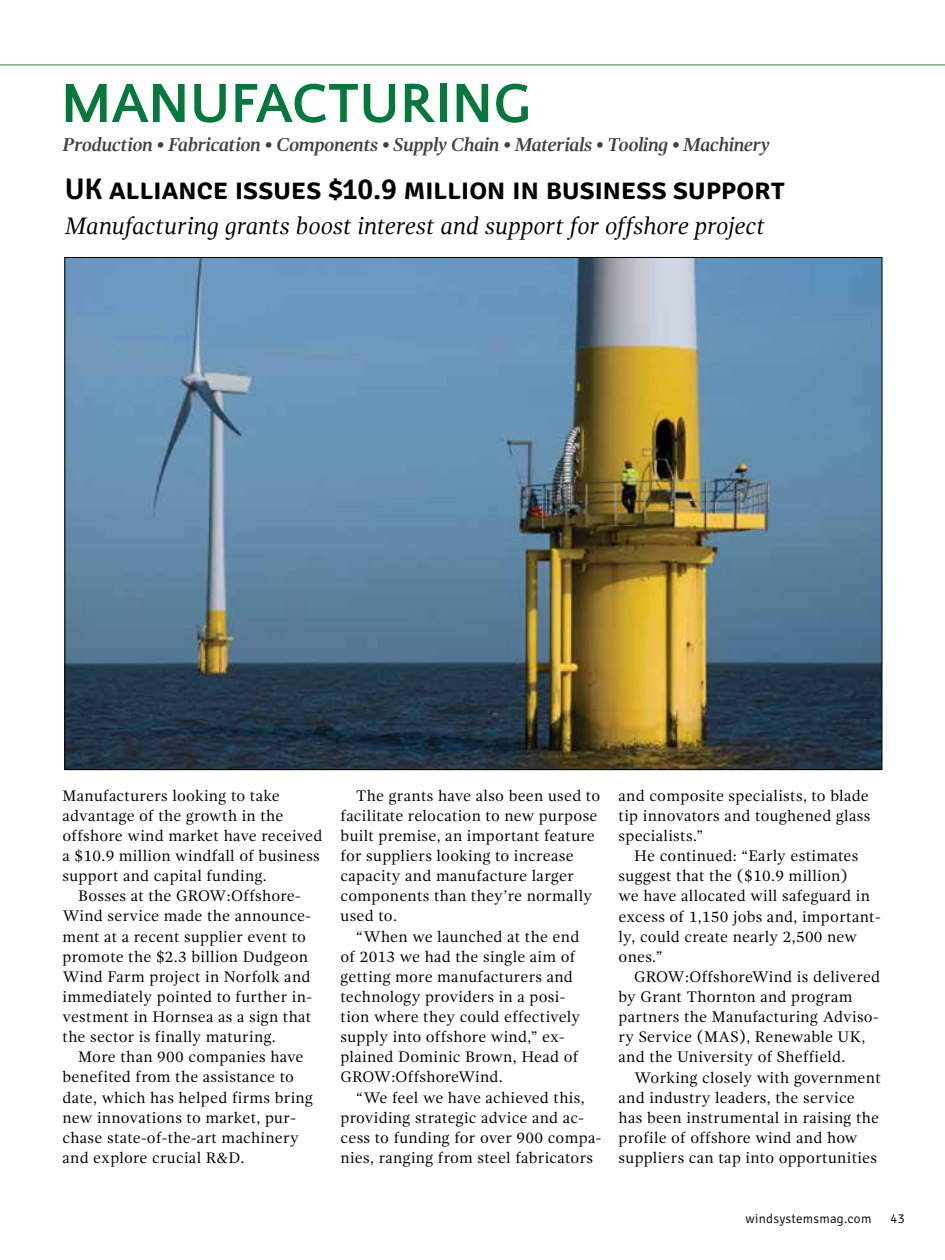
<style>
.page{position:relative;width:945px;height:1260px;background:#fff}
.page>*{position:absolute;margin:0;border:0;box-sizing:border-box;transform-origin:0 0}
.t1{font:700 57.75px "Quattrocento Sans";color:#07783d}
.t2{font:600 29.75px "Signika";letter-spacing:-.01em;color:#000}
.t3{font:italic 24.5px "Gandhi Serif";letter-spacing:-.01em;color:#000}
.t4{font:italic 700 19.25px "Gandhi Serif";letter-spacing:-.03em;color:#414042}
.t5{font:15.75px/20.1px "Gandhi Serif";letter-spacing:.02em;color:#000}
.t6{font:300 13.12px "Signika";letter-spacing:.02em;color:#000}
</style>
<div class="page">
<hr style="left:0;top:64px;width:945px;height:1px;background:#358047">
<img style="left:67px;top:259px;width:813px;height:509px">
<h1 class="t1" style="left:61px;top:73px;width:472px">MANUFACTURING</h1>
<p class="t4" style="left:63px;top:133px;width:709px">Production • Fabrication • Components • Supply Chain • Materials • Tooling • Machinery</p>
<h2 class="t2" style="left:65px;top:171px;width:721px">UK alliance issues $10.9 million in business support</h2>
<h3 class="t3" style="left:65px;top:212px;width:702px">Manufacturing grants boost interest and support for offshore project</h3>
<p class="t5" style="left:63px;top:785px;width:261px">Manufacturers looking to take advantage of the growth in the offshore wind market have received a $10.9 million windfall of business support and capital funding.</p>
<p class="t5" style="left:63px;top:886px;width:251px;text-indent:16px">Bosses at the GROW:Offshore-<br>Wind service made the announce&shy;ment at a recent supplier event to promote the $2.3 billion Dudgeon<br>Wind Farm project in Norfolk and immediately pointed to further in&shy;vestment in Hornsea as a sign that the sector is finally maturing.</p>
<p class="t5" style="left:63px;top:1047px;width:252px;text-indent:16px">More than 900 companies have benefited from the assistance to date, which has helped firms bring new innovations to market, pur&shy;chase state-of-the-art machinery and explore crucial R&amp;D.</p>
<p class="t5" style="left:341px;top:785px;width:261px;text-indent:16px">The grants have also been used to facilitate relocation to new purpose built premise, an important feature for suppliers looking to increase capacity and manufacture larger components than they’re normally used to.</p>
<p class="t5" style="left:341px;top:926px;width:241px;text-indent:16px">“When we launched at the end of 2013 we had the single aim of getting more manufacturers and technology providers in a posi&shy;tion where they could effectively supply into offshore wind,” ex&shy;plained Dominic Brown, Head of<br>GROW:OffshoreWind.</p>
<p class="t5" style="left:341px;top:1087px;width:262px;text-indent:16px">“We feel we have achieved this, providing strategic advice and ac&shy;cess to funding for over 900 compa&shy;nies, ranging from steel fabricators</p>
<p class="t5" style="left:619px;top:785px;width:253px;text-align:justify">and composite specialists, to blade tip innovators and toughened glass specialists.”</p>
<p class="t5" style="left:619px;top:846px;width:264px;text-indent:16px">He continued: “Early estimates suggest that the ($10.9 million)<br>we have allocated will safeguard in excess of 1,150 jobs and, important&shy;ly, could create nearly 2,500 new ones.”</p>
<p class="t5" style="left:619px;top:967px;width:263px;text-indent:16px">GROW:OffshoreWind is delivered by Grant Thornton and program partners the Manufacturing Adviso&shy;ry Service (MAS), Renewable UK, and the University of Sheffield.</p>
<p class="t5" style="left:619px;top:1067px;width:264px;text-indent:16px">Working closely with government and industry leaders, the service has been instrumental in raising the profile of offshore wind and how suppliers can tap into opportunities</p>
<p class="t6" style="left:746px;top:1211px;width:127px">windsystemsmag.com</p>
<p class="t6" style="left:891px;top:1211px;width:16px">43</p>
</div>
